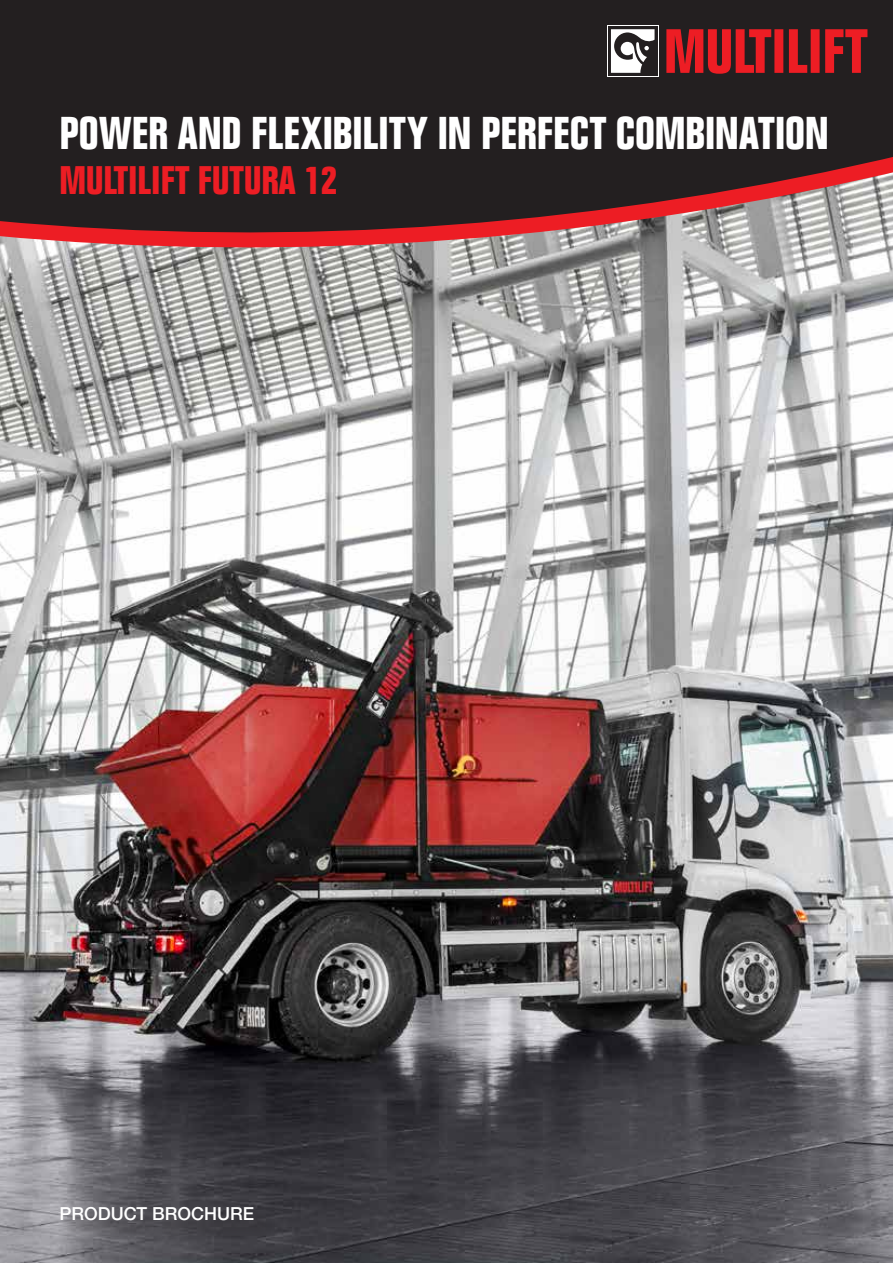
<style>
.page{position:relative;width:893px;height:1263px;background:#fff}
.page>*{position:absolute;margin:0;border:0;box-sizing:border-box;transform-origin:0 0}
.t1{font:700 condensed 45px "Folio";color:#fff}
.t2{font:700 condensed 39px "Folio Std";color:#ed1d24}
.t3{font:500 18px "Helvetica Neue LTW1 G";color:#fff}
</style>
<div class="page">
<div style="left:0;top:0;width:893px;height:142px;background:#231f20"></div>
<img style="left:0;top:257px;width:893px;height:1006px">
<svg style="left:0;top:142px;width:893px;height:115px;background:#614344"></svg>
<svg style="left:607px;top:26px;width:51px;height:51px"></svg>
<div style="left:608px;top:26px;width:49px;height:50px;background:#231f20"></div>
<svg style="left:611px;top:29px;width:43px;height:44px"></svg>
<svg style="left:666px;top:29px;width:201px;height:45px;background:#981d22"></svg>
<div style="left:62px;top:1209px;width:211px;height:31px;background:#231f20;opacity:.4"></div>
<p class="t1" style="left:60px;top:108px;width:771px">POWER AND FLEXIBILITY IN PERFECT COMBINATION</p>
<p class="t2" style="left:60px;top:159px;width:279px">MULTILIFT FUTURA 12</p>
<p class="t3" style="left:60px;top:1203px;width:196px">PRODUCT BROCHURE</p>
</div>
